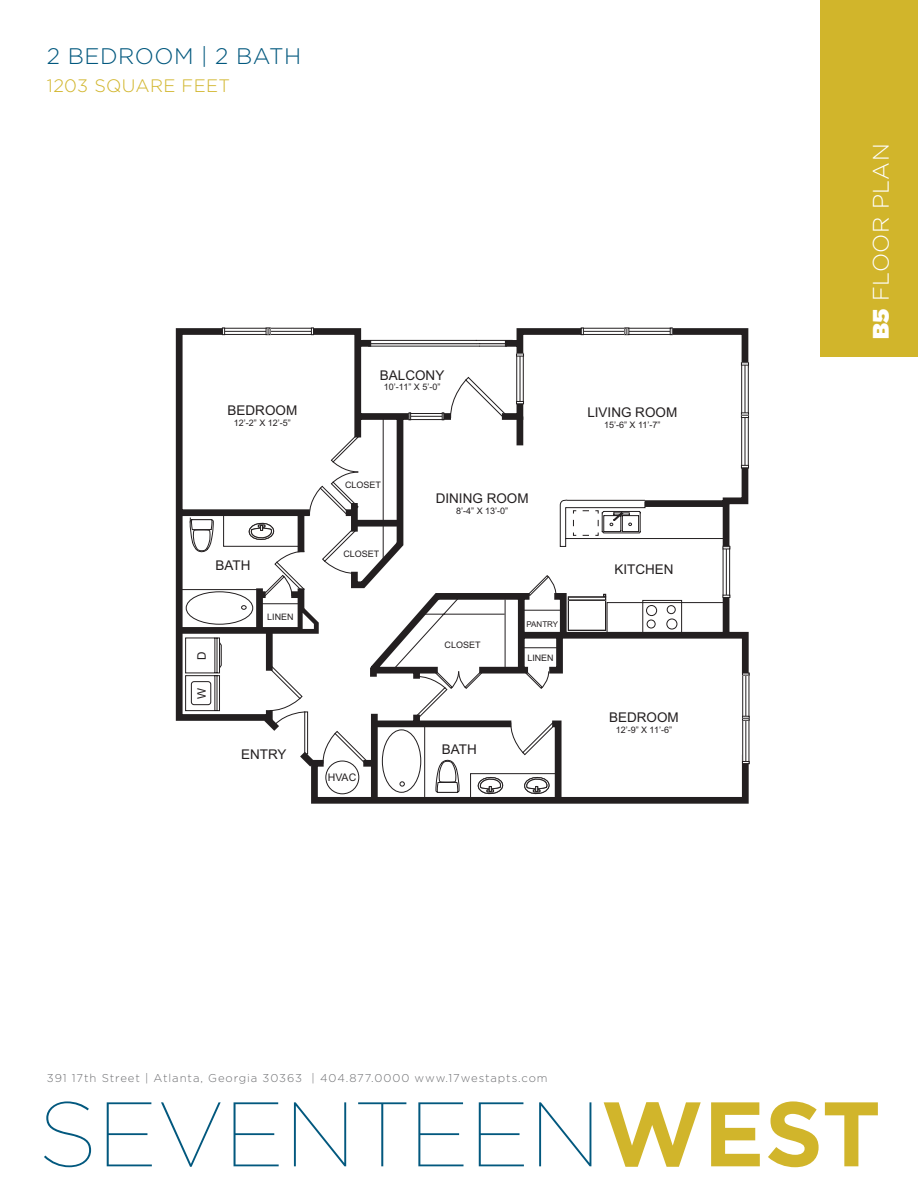
<style>
.page{position:relative;width:918px;height:1188px;background:#fff}
.page>*{position:absolute;margin:0;border:0;box-sizing:border-box;transform-origin:0 0}
.t1{font:300 22.5px "Gotham";letter-spacing:.02em;color:#02587e}
.t2{font:300 22.5px "Gotham";letter-spacing:.02em;color:#fff}
.t3{font:300 18px "Gotham";letter-spacing:.02em;color:#d1b52b}
.t4{font:13.35px "Arial";color:#231f20}
.t5{font:11.7px "Arial";color:#231f20}
.t6{font:300 11.4px "Gotham";letter-spacing:.08em;color:#6d6e71}
.t7{font:10.5px "Arial";color:#231f20}
.t8{font:9px "Arial";color:#231f20}
.t9{font:8.85px "Arial";color:#231f20}
.t10{font:7.95px "Arial";color:#231f20}
.s1{font-weight:900}
</style>
<div class="page">
<div style="left:820px;top:0;width:98px;height:356px;background:#d1b52b"></div>
<svg style="left:44px;top:1101px;width:47px;height:66px"></svg>
<svg style="left:107px;top:1102px;width:45px;height:64px"></svg>
<svg style="left:161px;top:1102px;width:60px;height:65px"></svg>
<svg style="left:234px;top:1102px;width:45px;height:64px"></svg>
<svg style="left:294px;top:1102px;width:52px;height:64px"></svg>
<svg style="left:358px;top:1102px;width:48px;height:64px"></svg>
<svg style="left:418px;top:1102px;width:46px;height:64px"></svg>
<svg style="left:479px;top:1102px;width:45px;height:64px"></svg>
<svg style="left:539px;top:1102px;width:52px;height:64px"></svg>
<svg style="left:604px;top:1102px;width:97px;height:65px"></svg>
<svg style="left:711px;top:1102px;width:49px;height:64px"></svg>
<svg style="left:768px;top:1101px;width:51px;height:66px"></svg>
<svg style="left:825px;top:1102px;width:53px;height:64px"></svg>
<svg style="left:176px;top:328px;width:574px;height:476px"></svg>
<svg style="left:527px;top:499px;width:199px;height:302px"></svg>
<svg style="left:176px;top:410px;width:351px;height:394px"></svg>
<hr style="left:520px;top:647px;width:38px;height:1px;background:#231f20">
<svg style="left:450px;top:376px;width:57px;height:43px"></svg>
<svg style="left:510px;top:722px;width:46px;height:34px"></svg>
<svg style="left:527px;top:574px;width:30px;height:23px"></svg>
<svg style="left:584px;top:330px;width:86px;height:3px"></svg>
<div style="left:581px;top:328px;width:91px;height:7px;border:1px solid #231f20"></div>
<hr style="left:581px;top:331px;width:92px;height:1px;background:#231f20">
<svg style="left:581px;top:328px;width:3px;height:7px"></svg>
<svg style="left:670px;top:328px;width:3px;height:7px"></svg>
<svg style="left:624px;top:328px;width:5px;height:7px"></svg>
<svg style="left:225px;top:330px;width:86px;height:3px"></svg>
<div style="left:222px;top:328px;width:92px;height:7px;border:1px solid #231f20"></div>
<hr style="left:222px;top:331px;width:92px;height:1px;background:#231f20">
<svg style="left:222px;top:328px;width:3px;height:7px"></svg>
<svg style="left:311px;top:328px;width:3px;height:7px"></svg>
<svg style="left:266px;top:328px;width:5px;height:7px"></svg>
<svg style="left:518px;top:357px;width:4px;height:44px"></svg>
<div style="left:516px;top:353px;width:8px;height:51px;border:1px solid #231f20"></div>
<hr style="left:520px;top:353px;width:1px;height:51px;background:#231f20">
<svg style="left:516px;top:353px;width:8px;height:4px"></svg>
<svg style="left:516px;top:401px;width:8px;height:3px"></svg>
<svg style="left:743px;top:366px;width:4px;height:99px"></svg>
<div style="left:741px;top:363px;width:8px;height:105px;border:1px solid #231f20"></div>
<hr style="left:745px;top:362px;width:1px;height:106px;background:#231f20">
<div style="left:741px;top:412px;width:8px;height:6px;border:1px solid #231f20"></div>
<svg style="left:741px;top:465px;width:8px;height:3px"></svg>
<svg style="left:741px;top:362px;width:8px;height:4px"></svg>
<svg style="left:744px;top:676px;width:3px;height:85px"></svg>
<div style="left:742px;top:673px;width:7px;height:91px;border:1px solid #231f20"></div>
<hr style="left:745px;top:672px;width:1px;height:92px;background:#231f20">
<div style="left:742px;top:716px;width:8px;height:5px;border:1px solid #231f20"></div>
<svg style="left:742px;top:761px;width:8px;height:3px"></svg>
<svg style="left:742px;top:673px;width:8px;height:3px"></svg>
<svg style="left:742px;top:716px;width:7px;height:4px"></svg>
<svg style="left:725px;top:549px;width:3px;height:46px"></svg>
<div style="left:723px;top:546px;width:7px;height:52px;border:1px solid #231f20"></div>
<hr style="left:726px;top:546px;width:1px;height:52px;background:#231f20">
<svg style="left:722px;top:546px;width:8px;height:3px"></svg>
<svg style="left:722px;top:595px;width:8px;height:3px"></svg>
<svg style="left:458px;top:670px;width:25px;height:49px"></svg>
<svg style="left:524px;top:670px;width:25px;height:20px"></svg>
<svg style="left:411px;top:415px;width:31px;height:3px"></svg>
<div style="left:408px;top:413px;width:36px;height:7px;border:1px solid #231f20"></div>
<hr style="left:409px;top:416px;width:35px;height:1px;background:#231f20">
<hr style="left:409px;top:413px;width:35px;height:1px;background:#231f20">
<svg style="left:409px;top:412px;width:2px;height:8px"></svg>
<svg style="left:442px;top:412px;width:2px;height:8px"></svg>
<svg style="left:189px;top:491px;width:25px;height:63px"></svg>
<svg style="left:458px;top:758px;width:2px;height:46px"></svg>
<svg style="left:185px;top:591px;width:273px;height:213px"></svg>
<svg style="left:223px;top:416px;width:161px;height:173px"></svg>
<svg style="left:477px;top:775px;width:27px;height:21px"></svg>
<svg style="left:524px;top:775px;width:26px;height:21px"></svg>
<div style="left:568px;top:600px;width:38px;height:30px;background:#fff"></div>
<div style="left:568px;top:600px;width:38px;height:31px;border:1px solid #231f20"></div>
<div style="left:568px;top:596px;width:38px;height:5px;border:1px solid #231f20"></div>
<div style="left:568px;top:597px;width:38px;height:4px;border:1px solid #231f20"></div>
<hr style="left:568px;top:600px;width:38px;height:1px;background:#231f20">
<svg style="left:179px;top:589px;width:247px;height:213px"></svg>
<svg style="left:573px;top:510px;width:68px;height:26px"></svg>
<svg style="left:185px;top:637px;width:37px;height:75px"></svg>
<svg style="left:642px;top:600px;width:41px;height:34px"></svg>
<h1 class="t1" style="left:47px;top:44px;width:256px">2 BEDROOM | 2 BATH</h1>
<h2 class="t3" style="left:47px;top:76px;width:185px">1203 SQUARE FEET</h2>
<h3 class="t4" style="left:228px;top:402px;width:71px">BEDROOM</h3>
<p class="t8" style="left:234px;top:417px;width:58px">12’-2” X 12’-5”</p>
<h3 class="t4" style="left:380px;top:366px;width:66px">BALCONY</h3>
<p class="t8" style="left:384px;top:381px;width:58px">10’-11” X 5’-0”</p>
<p class="t8" style="left:345px;top:479px;width:37px">CLOSET</p>
<p class="t8" style="left:343px;top:548px;width:37px">CLOSET</p>
<h3 class="t4" style="left:436px;top:490px;width:94px">DINING ROOM</h3>
<p class="t8" style="left:456px;top:505px;width:53px">8’-4” X 13’-0”</p>
<h3 class="t4" style="left:587px;top:403px;width:91px">LIVING ROOM</h3>
<p class="t8" style="left:604px;top:418px;width:58px">15’-6” X 11’-7”</p>
<h3 class="t4" style="left:216px;top:556px;width:36px">BATH</h3>
<h3 class="t4" style="left:614px;top:561px;width:61px">KITCHEN</h3>
<p class="t5" style="left:194px;top:660px;width:10px;rotate:-90deg">D</p>
<p class="t5" style="left:194px;top:699px;width:13px;rotate:-90deg">W</p>
<p class="t9" style="left:267px;top:611px;width:28px">LINEN</p>
<h3 class="t4" style="left:241px;top:746px;width:47px">ENTRY</h3>
<p class="t7" style="left:328px;top:770px;width:30px">HVAC</p>
<p class="t8" style="left:445px;top:639px;width:37px">CLOSET</p>
<h3 class="t4" style="left:442px;top:741px;width:36px">BATH</h3>
<p class="t10" style="left:527px;top:619px;width:33px">PANTRY</p>
<p class="t9" style="left:527px;top:652px;width:28px">LINEN</p>
<h3 class="t4" style="left:609px;top:708px;width:71px">BEDROOM</h3>
<p class="t8" style="left:616px;top:723px;width:58px">12’-9” X 11’-6”</p>
<p class="t6" style="left:47px;top:1072px;width:502px">391 17th Street | Atlanta, Georgia 30363 | 404.877.0000 www.17westapts.com</p>
<h1 class="t2" style="left:869px;top:339px;width:197px;rotate:-90deg"><span class="s1">B5</span> FLOOR PLAN</h1>
</div>
